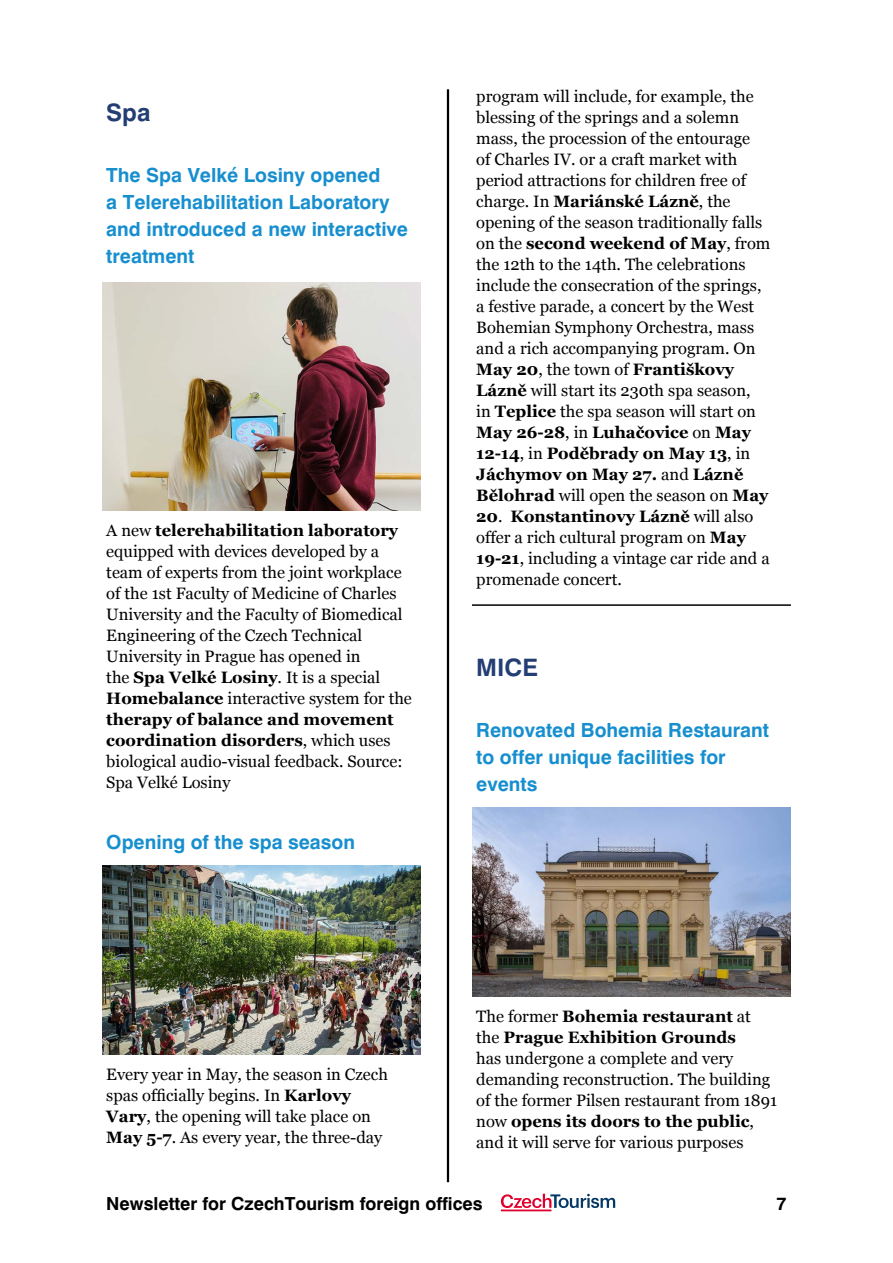
<style>
.page{position:relative;width:893px;height:1263px;background:#fff}
.page>*{position:absolute;margin:0;border:0;box-sizing:border-box;transform-origin:0 0}
.t1{font:700 24px "Swiss 721 BTCE";color:#233e73}
.t2{font:700 19.5px/27px "Swiss 721 BTCE";color:#178fcf}
.t3{font:700 18px "Swiss 721 BTCE";color:#000}
.t4{font:16.5px/21px "Georgia";color:#000}
.s1{font-weight:700}
</style>
<div class="page">
<hr style="left:447px;top:89px;width:2px;height:1093px;background:#000">
<svg style="left:501px;top:1194px;width:114px;height:17px"></svg>
<hr style="left:472px;top:604px;width:319px;height:2px;background:#000">
<img style="left:102px;top:282px;width:319px;height:228px">
<img style="left:102px;top:866px;width:319px;height:188px">
<img style="left:472px;top:808px;width:319px;height:189px">
<h1 class="t1" style="left:106px;top:96px;width:46px">Spa</h1>
<p class="t2" style="left:106px;top:162px;width:303px">The Spa Velké Losiny opened<br>a Telerehabilitation Laboratory and introduced a new interactive treatment</p>
<p class="t4" style="left:106px;top:520px;width:307px">A new <span class="s1">telerehabilitation laboratory </span>equipped with devices developed by a team of experts from the joint workplace of the 1st Faculty of Medicine of Charles University and the Faculty of Biomedical Engineering of the Czech Technical University in Prague has opened in<br>the <span class="s1">Spa Velké Losiny</span>. It is a special <span class="s1">Homebalance</span> interactive system for the <span class="s1">therapy of balance and movement coordination disorders</span>, which uses biological audio-visual feedback. Source:<br>Spa Velké Losiny</p>
<p class="t2" style="left:106px;top:829px;width:250px">Opening of the spa season</p>
<p class="t4" style="left:106px;top:1064px;width:283px">Every year in May, the season in Czech spas officially begins. In <span class="s1">Karlovy Vary</span>, the opening will take place on <span class="s1">May 5-7</span>. As every year, the three-day</p>
<p class="t4" style="left:476px;top:86px;width:296px">program will include, for example, the blessing of the springs and a solemn mass, the procession of the entourage<br>of Charles IV. or a craft market with period attractions for children free of charge. In <span class="s1">Mariánské Lázně</span>, the opening of the season traditionally falls on the <span class="s1">second weekend of May</span>, from the 12th to the 14th. The celebrations include the consecration of the springs, a festive parade, a concert by the West Bohemian Symphony Orchestra, mass and a rich accompanying program. On <span class="s1">May 20</span>, the town of <span class="s1">Františkovy Lázně</span> will start its 230th spa season,<br>in <span class="s1">Teplice</span> the spa season will start on <span class="s1">May 26-28</span>, in <span class="s1">Luhačovice</span> on <span class="s1">May 12-14</span>, in <span class="s1">Poděbrady on May 13</span>, in <span class="s1">Jáchymov on May 27.</span> and <span class="s1">Lázně Bělohrad</span> will open the season on <span class="s1">May</span></p>
<p class="t4" style="left:476px;top:506px;width:295px"><span class="s1">20</span>. <span class="s1">Konstantinovy Lázně</span> will also offer a rich cultural program on <span class="s1">May<br>19-21</span>, including a vintage car ride and a promenade concert.</p>
<h1 class="t1" style="left:476px;top:651px;width:63px">MICE</h1>
<p class="t2" style="left:476px;top:717px;width:294px">Renovated Bohemia Restaurant to offer unique facilities for events</p>
<p class="t4" style="left:476px;top:1006px;width:302px">The former <span class="s1">Bohemia restaurant</span> at the <span class="s1">Prague Exhibition Grounds<br></span>has undergone a complete and very demanding reconstruction. The building of the former Pilsen restaurant from 1891 now <span class="s1">opens its doors to the public</span>, and it will serve for various purposes</p>
<p class="t3" style="left:106px;top:1191px;width:378px">Newsletter for CzechTourism foreign offices</p>
<p class="t3" style="left:776px;top:1191px;width:12px">7</p>
</div>
